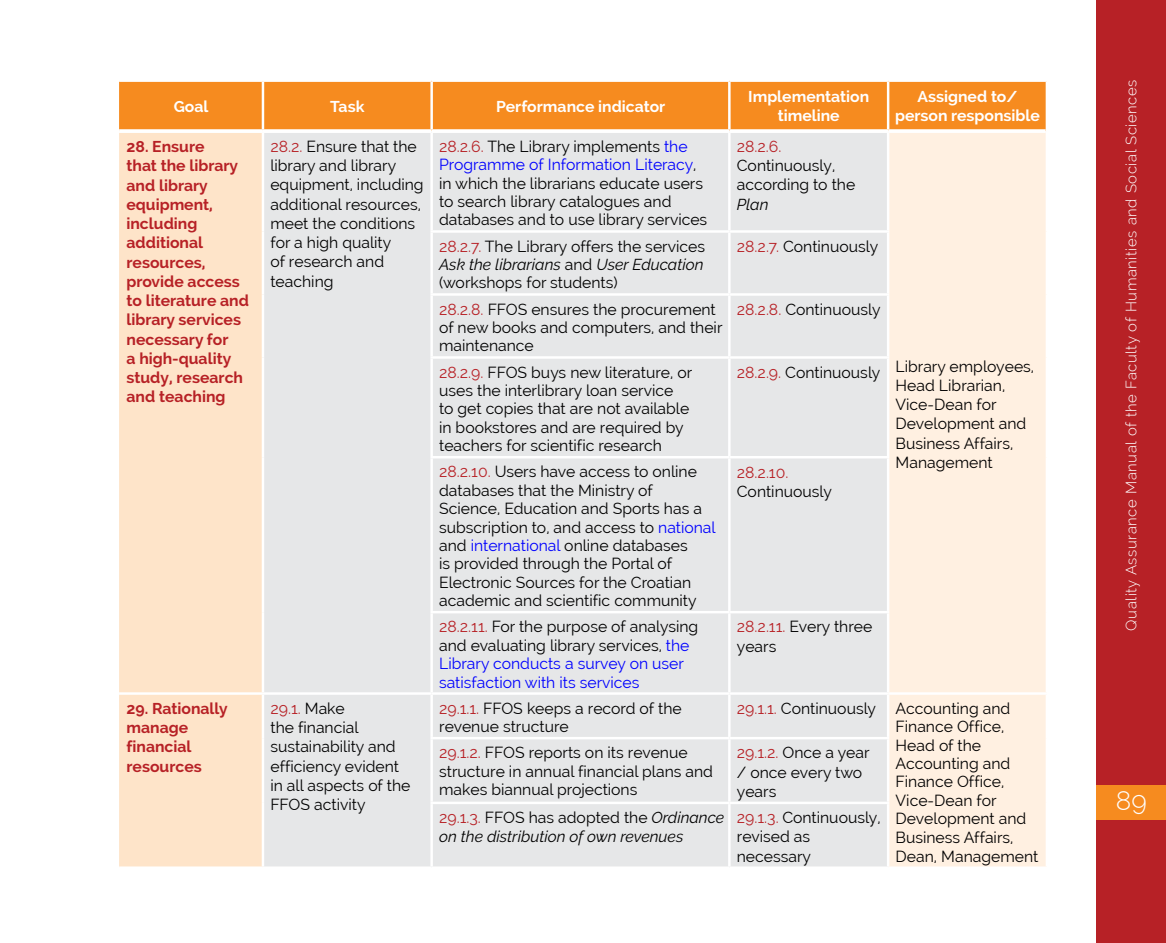
<style>
.page{position:relative;width:1166px;height:943px;background:#fff}
.page>*{position:absolute;margin:0;border:0;box-sizing:border-box;transform-origin:0 0}
.t1{font:300 26.25px "Raleway";color:#fff}
.t2{font:15.75px/19.2px "Raleway";color:#000}
.t3{font:700 15.75px/19.2px "Raleway";color:#b72126}
.t4{font:15.75px/18.4px "Raleway";color:#00f}
.t5{font:700 15.75px/19.2px "Raleway";color:#fff;text-align:center}
.t6{font:italic 15.75px/18.4px "Raleway";color:#000}
.t7{font:15.75px "Raleway";color:#b72126}
.t8{font:300 14.88px "Raleway";letter-spacing:.04em;color:#fff}
.s1{color:#b72126}
.s2{color:#00f}
.s3{font-style:italic}
.s4{color:#000}
.s5{font-style:normal;color:#b72126}
.s6{font-style:normal}
</style>
<div class="page">
<div style="left:1096px;top:0;width:70px;height:943px;background:#b72126"></div>
<div style="left:1096px;top:785px;width:70px;height:35px;background:#f68b1f"></div>
<div style="left:119px;top:82px;width:926px;height:47px;background:#f68b1f"></div>
<div style="left:119px;top:133px;width:143px;height:733px;background:#fee4c9"></div>
<div style="left:264px;top:133px;width:623px;height:733px;background:#e6e7e8"></div>
<div style="left:889px;top:133px;width:156px;height:733px;background:#fff0e1"></div>
<hr style="left:262px;top:82px;width:2px;height:47px;background:#fff">
<hr style="left:430px;top:82px;width:3px;height:47px;background:#fff">
<hr style="left:728px;top:82px;width:2px;height:47px;background:#fff">
<hr style="left:887px;top:82px;width:2px;height:47px;background:#fff">
<hr style="left:430px;top:133px;width:3px;height:97px;background:#fff">
<hr style="left:728px;top:133px;width:2px;height:97px;background:#fff">
<hr style="left:430px;top:230px;width:299px;height:3px;background:#fff">
<hr style="left:430px;top:233px;width:3px;height:60px;background:#fff">
<hr style="left:729px;top:230px;width:160px;height:3px;background:#fff">
<hr style="left:728px;top:233px;width:2px;height:60px;background:#fff">
<hr style="left:430px;top:293px;width:299px;height:3px;background:#fff">
<hr style="left:430px;top:296px;width:3px;height:60px;background:#fff">
<hr style="left:729px;top:293px;width:160px;height:3px;background:#fff">
<hr style="left:728px;top:296px;width:2px;height:60px;background:#fff">
<hr style="left:430px;top:356px;width:299px;height:3px;background:#fff">
<hr style="left:430px;top:359px;width:3px;height:97px;background:#fff">
<hr style="left:729px;top:356px;width:160px;height:3px;background:#fff">
<hr style="left:728px;top:359px;width:2px;height:97px;background:#fff">
<hr style="left:430px;top:456px;width:299px;height:2px;background:#fff">
<hr style="left:430px;top:458px;width:3px;height:153px;background:#fff">
<hr style="left:729px;top:456px;width:160px;height:2px;background:#fff">
<hr style="left:728px;top:458px;width:2px;height:153px;background:#fff">
<hr style="left:430px;top:611px;width:299px;height:2px;background:#fff">
<hr style="left:430px;top:613px;width:3px;height:79px;background:#fff">
<hr style="left:729px;top:611px;width:160px;height:2px;background:#fff">
<hr style="left:728px;top:613px;width:2px;height:79px;background:#fff">
<hr style="left:119px;top:692px;width:144px;height:2px;background:#fff">
<hr style="left:263px;top:692px;width:169px;height:2px;background:#fff">
<hr style="left:432px;top:692px;width:297px;height:2px;background:#fff">
<hr style="left:430px;top:694px;width:3px;height:43px;background:#fff">
<hr style="left:729px;top:692px;width:159px;height:2px;background:#fff">
<hr style="left:728px;top:694px;width:2px;height:43px;background:#fff">
<hr style="left:888px;top:692px;width:160px;height:2px;background:#fff">
<hr style="left:430px;top:737px;width:299px;height:2px;background:#fff">
<hr style="left:430px;top:739px;width:3px;height:62px;background:#fff">
<hr style="left:729px;top:737px;width:160px;height:2px;background:#fff">
<hr style="left:728px;top:739px;width:2px;height:62px;background:#fff">
<hr style="left:430px;top:801px;width:299px;height:3px;background:#fff">
<hr style="left:430px;top:804px;width:3px;height:62px;background:#fff">
<hr style="left:729px;top:801px;width:160px;height:3px;background:#fff">
<hr style="left:728px;top:804px;width:2px;height:62px;background:#fff">
<svg style="left:119px;top:129px;width:144px;height:2px"></svg>
<svg style="left:263px;top:129px;width:169px;height:2px"></svg>
<svg style="left:432px;top:129px;width:297px;height:1px"></svg>
<svg style="left:729px;top:129px;width:159px;height:2px"></svg>
<svg style="left:888px;top:129px;width:157px;height:2px"></svg>
<p class="t5" style="left:174px;top:96px;width:36px">Goal</p>
<p class="t5" style="left:330px;top:96px;width:36px">Task</p>
<p class="t5" style="left:496px;top:96px;width:171px">Performance indicator</p>
<p class="t5" style="left:748px;top:87px;width:123px">Implementation timeline</p>
<p class="t5" style="left:895px;top:87px;width:146px">Assigned to/ person responsible</p>
<p class="t3" style="left:126px;top:137px;width:124px">28. Ensure<br>that the library and library equipment, including additional resources, provide access to literature and library services necessary for<br>a high-quality study, research and teaching</p>
<p class="t2" style="left:270px;top:137px;width:155px"><span class="s1">28.2.</span> Ensure that the library and library equipment, including additional resources, meet the conditions for a high quality<br>of research and teaching</p>
<p class="t2" style="left:439px;top:137px;width:270px;line-height:18.4px"><span class="s1">28.2.6.</span> The Library implements <span class="s2">the Programme of Information Literacy</span>, in which the librarians educate users to search library catalogues and databases and to use library services</p>
<p class="t7" style="left:737px;top:137px;width:46px">28.2.6.</p>
<p class="t2" style="left:737px;top:156px;width:120px">Continuously, according to the</p>
<p class="t6" style="left:737px;top:195px;width:33px">Plan</p>
<p class="t2" style="left:439px;top:237px;width:267px;line-height:18.4px;text-align:justify"><span class="s1">28.2.7.</span> The Library offers the services <span class="s3">Ask the librarians</span> and <span class="s3">User Education </span>(workshops for students)</p>
<p class="t2" style="left:737px;top:236px;width:143px"><span class="s1">28.2.7.</span> Continuously</p>
<p class="t2" style="left:439px;top:300px;width:285px;line-height:18.4px"><span class="s1">28.2.8.</span> FFOS ensures the procurement of new books and computers, and their maintenance</p>
<p class="t2" style="left:737px;top:299px;width:145px"><span class="s1">28.2.8.</span> Continuously</p>
<p class="t2" style="left:439px;top:363px;width:255px;line-height:18.4px"><span class="s1">28.2.9.</span> FFOS buys new literature, or uses the interlibrary loan service<br>to get copies that are not available in bookstores and are required by teachers for scientific research</p>
<p class="t2" style="left:737px;top:362px;width:145px"><span class="s1">28.2.9.</span> Continuously</p>
<p class="t2" style="left:439px;top:462px;width:278px;line-height:18.4px"><span class="s1">28.2.10.</span> Users have access to online databases that the Ministry of Science, Education and Sports has a subscription to, and access to <span class="s2">national </span>and <span class="s2">international</span> online databases<br>is provided through the Portal of Electronic Sources for the Croatian academic and scientific community</p>
<p class="t7" style="left:737px;top:463px;width:53px">28.2.10.</p>
<p class="t2" style="left:895px;top:356px;width:140px">Library employees,<br>Head Librarian,<br>Vice-Dean for<br>Development and<br>Business Affairs,<br>Management</p>
<p class="t2" style="left:737px;top:481px;width:97px">Continuously</p>
<p class="t4" style="left:439px;top:617px;width:261px"><span class="s1">28.2.11.</span> <span class="s4">For the purpose of analysing and evaluating library services,</span> the Library conducts a survey on user satisfaction with its services</p>
<p class="t2" style="left:737px;top:617px;width:137px"><span class="s1">28.2.11.</span> Every three years</p>
<p class="t3" style="left:127px;top:698px;width:103px">29. Rationally manage financial resources</p>
<p class="t2" style="left:270px;top:698px;width:141px"><span class="s1">29.1.</span> Make<br>the financial sustainability and efficiency evident in all aspects of the<br>FFOS activity</p>
<p class="t2" style="left:439px;top:699px;width:244px;line-height:18.4px"><span class="s1">29.1.1.</span> FFOS keeps a record of the revenue structure</p>
<p class="t2" style="left:895px;top:699px;width:144px;line-height:18.6px;text-indent:-159px"><span class="s1">29.1.1.</span> Continuously Accounting and<br>Finance Office,<br>Head of the<br>Accounting and<br>Finance Office,<br>Vice-Dean for<br>Development and<br>Business Affairs,<br>Dean, Management</p>
<p class="t2" style="left:439px;top:743px;width:275px;line-height:18.4px"><span class="s1">29.1.2.</span> FFOS reports on its revenue structure in annual financial plans and makes biannual projections</p>
<p class="t2" style="left:737px;top:743px;width:134px"><span class="s1">29.1.2.</span> Once a year / once every two years</p>
<p class="t6" style="left:439px;top:808px;width:287px"><span class="s5">29.1.3.</span> <span class="s6">FFOS has adopted the</span> Ordinance on the distribution of own revenues</p>
<p class="t2" style="left:737px;top:808px;width:145px"><span class="s1">29.1.3.</span> Continuously, revised as necessary</p>
<p class="t8" style="left:1122px;top:630px;width:552px;rotate:-90deg">Quality Assurance Manual of the Faculty of Humanities and Social Sciences</p>
<h1 class="t1" style="left:1115px;top:785px;width:33px">89</h1>
</div>
